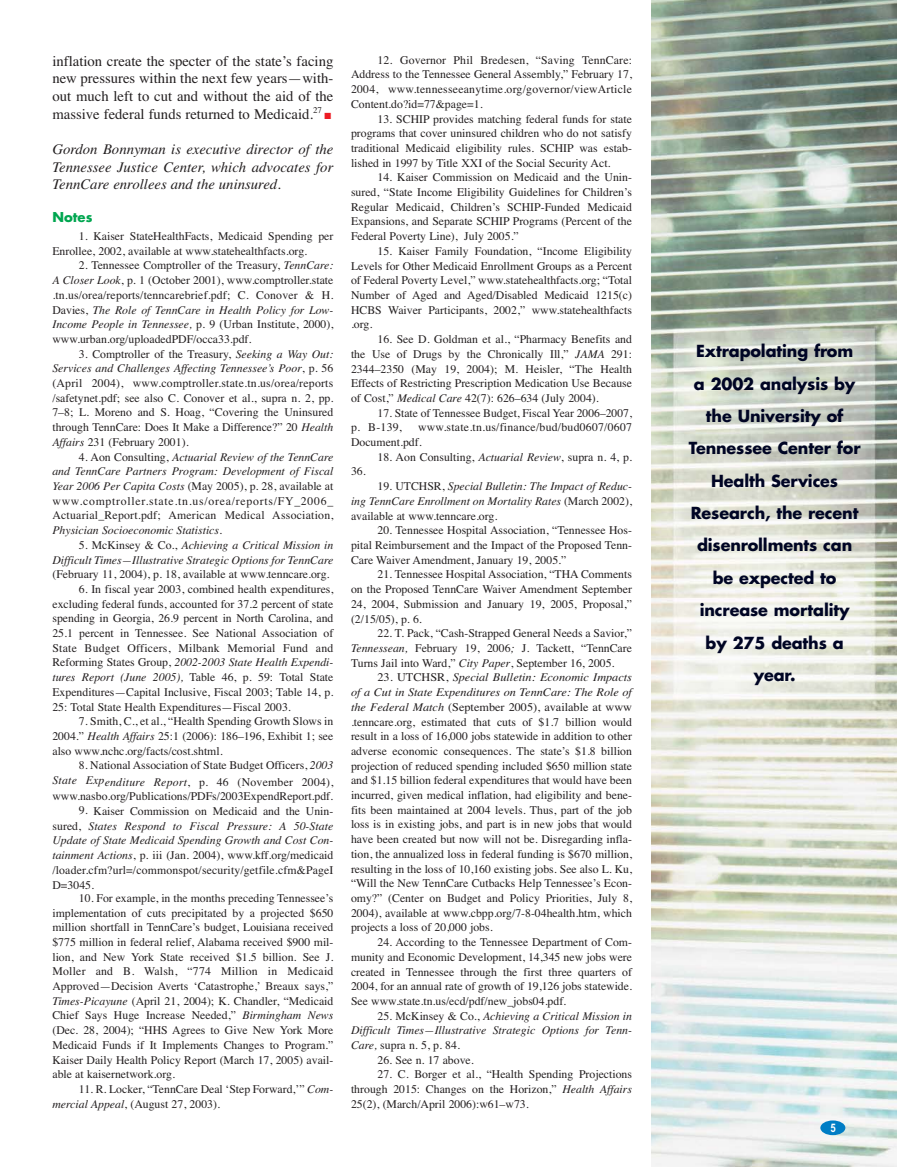
<style>
.page{position:relative;width:897px;height:1167px;background:#fff}
.page>*{position:absolute;margin:0;border:0;box-sizing:border-box;transform-origin:0 0}
.t1{font:700 16.2px/32.4px "Futura";letter-spacing:-.005em;color:#000524;text-align:center}
.t2{font:14.7px/17.7px "Times";color:#231f20;text-align:justify}
.t3{font:italic 14.7px/17.7px "Times";color:#231f20;text-align:justify}
.t4{font:700 13.2px "Futura";color:#00a650}
.t5{font:11.7px/14.7px "Times";color:#231f20;text-align:justify}
.t6{font:11.7px/14.7px "Times";color:#231f20;text-align:justify;scale:1.04 1}
.t7{font:italic 11.7px/14.7px "Times";color:#231f20;text-align:justify}
.t8{font:11.7px/14.7px "Times";letter-spacing:.02em;color:#231f20}
.t9{font:700 11.7px "Arial Narrow";color:#fff}
.t10{font:8.85px "Zapf Dingbats ITC";color:#ed1c24}
.s1{font-style:italic}
.s2{font-style:normal}
</style>
<div class="page">
<img style="left:651px;top:0;width:245px;height:1166px">
<div style="left:820px;top:1120px;width:25px;height:15px;background:#007dc5;border-radius:50%"></div>
<p class="t2" style="left:52px;top:53px;width:282px">inflation create the specter of the state’s facing new pressures within the next few years—with&shy;out much left to cut and without the aid of the massive federal funds returned to Medicaid.<sup>27</sup></p>
<p class="t10" style="left:324px;top:112px;width:8px">■</p>
<p class="t3" style="left:52px;top:141px;width:282px">Gordon Bonnyman is executive director of the Tennessee Justice Center, which advocates for TennCare enrollees and the uninsured.</p>
<p class="t4" style="left:52px;top:211px;width:42px">Notes</p>
<p class="t5" style="left:52px;top:230px;width:282px;text-indent:26px">1. Kaiser StateHealthFacts, Medicaid Spending per<br>Enrollee, 2002, available at www.statehealthfacts.org.</p>
<p class="t5" style="left:52px;top:259px;width:282px;text-indent:26px">2. Tennessee Comptroller of the Treasury, <span class="s1">TennCare:<br>A Closer Look</span>, p. 1 (October 2001), www.comptroller.state .tn.us/orea/reports/tenncarebrief.pdf; C. Conover &amp; H.<br>Davies, <span class="s1">The Role of TennCare in Health Policy for Low-Income People in Tennessee,</span> p. 9 (Urban Institute, 2000), www.urban.org/uploadedPDF/occa33.pdf.</p>
<p class="t5" style="left:52px;top:347px;width:282px;text-indent:26px">3. Comptroller of the Treasury, <span class="s1">Seeking a Way Out:<br>Services and Challenges Affecting Tennessee’s Poor</span>, p. 56 (April 2004), www.comptroller.state.tn.us/orea/reports /safetynet.pdf; see also C. Conover et al., supra n. 2, pp.<br>7–8; L. Moreno and S. Hoag, “Covering the Uninsured through TennCare: Does It Make a Difference?” 20 <span class="s1">Health Affairs</span> 231 (February 2001).</p>
<p class="t5" style="left:52px;top:450px;width:282px;text-indent:26px">4. Aon Consulting, <span class="s1">Actuarial Review of the TennCare and TennCare Partners Program: Development of Fiscal Year 2006 Per Capita Costs</span> (May 2005), p. 28, available at www.comptroller.state.tn.us/orea/reports/FY_2006_ Actuarial_Report.pdf; American Medical Association, <span class="s1">Physician Socioeconomic Statistics</span>.</p>
<p class="t7" style="left:52px;top:538px;width:282px;text-align:right"><span class="s2">5. McKinsey &amp; Co.,</span> Achieving a Critical Mission in<br>Difficult Times—Illustrative Strategic Options for TennCare</p>
<p class="t5" style="left:52px;top:568px;width:278px">(February 11, 2004), p. 18, available at www.tenncare.org.</p>
<p class="t5" style="left:52px;top:582px;width:282px;text-indent:26px">6. In fiscal year 2003, combined health expenditures, excluding federal funds, accounted for 37.2 percent of state spending in Georgia, 26.9 percent in North Carolina, and 25.1 percent in Tennessee. See National Association of State Budget Officers, Milbank Memorial Fund and Reforming States Group, <span class="s1">2002-2003 State Health Expendi&shy;tures Report (June 2005),</span> Table 46, p. 59: Total State Expenditures—Capital Inclusive, Fiscal 2003; Table 14, p.<br>25: Total State Health Expenditures—Fiscal 2003.</p>
<p class="t5" style="left:52px;top:715px;width:282px;text-indent:26px">7. Smith, C., et al., “Health Spending Growth Slows in 2004.” <span class="s1">Health Affairs</span> 25:1 (2006): 186–196, Exhibit 1; see also www.nchc.org/facts/cost.shtml.</p>
<p class="t5" style="left:52px;top:758px;width:282px;line-height:16.2px;text-align:right">8. National Association of State Budget Officers, <span class="s1">2003<br>State Expenditure Report</span>, p. 46 (November 2004),</p>
<p class="t5" style="left:52px;top:790px;width:282px">www.nasbo.org/Publications/PDFs/2003ExpendReport.pdf.</p>
<p class="t5" style="left:52px;top:804px;width:282px;text-indent:26px">9. Kaiser Commission on Medicaid and the Unin&shy;sured, <span class="s1">States Respond to Fiscal Pressure: A 50-State Update of State Medicaid Spending Growth and Cost Con&shy;tainment Actions</span>, p. iii (Jan. 2004), www.kff.org/medicaid /loader.cfm?url=/commonspot/security/getfile.cfm&amp;PageI D=3045.</p>
<p class="t5" style="left:52px;top:891px;width:282px;text-indent:26px">10. For example, in the months preceding Tennessee’s implementation of cuts precipitated by a projected $650 million shortfall in TennCare’s budget, Louisiana received $775 million in federal relief, Alabama received $900 mil&shy;lion, and New York State received $1.5 billion. See J.<br>Moller and B. Walsh, “774 Million in Medicaid Approved—Decision Averts ‘Catastrophe,’ Breaux says,” <span class="s1">Times-Picayune</span> (April 21, 2004); K. Chandler, “Medicaid Chief Says Huge Increase Needed,” <span class="s1">Birmingham News </span>(Dec. 28, 2004); “HHS Agrees to Give New York More Medicaid Funds if It Implements Changes to Program.” Kaiser Daily Health Policy Report (March 17, 2005) avail&shy;able at kaisernetwork.org.</p>
<p class="t5" style="left:52px;top:1082px;width:282px;text-indent:26px">11. R. Locker, “TennCare Deal ‘Step Forward,’” <span class="s1">Com&shy;mercial Appeal</span>, (August 27, 2003).</p>
<p class="t5" style="left:351px;top:53px;width:282px;text-indent:26px">12. Governor Phil Bredesen, “Saving TennCare:<br>Address to the Tennessee General Assembly,” February 17, 2004, www.tennesseeanytime.org/governor/viewArticle Content.do?id=77&amp;page=1.</p>
<p class="t5" style="left:351px;top:112px;width:282px;text-indent:26px">13. SCHIP provides matching federal funds for state programs that cover uninsured children who do not satisfy traditional Medicaid eligibility rules. SCHIP was estab&shy;lished in 1997 by Title XXI of the Social Security Act.</p>
<p class="t5" style="left:351px;top:171px;width:282px;text-indent:26px">14. Kaiser Commission on Medicaid and the Unin&shy;sured, “State Income Eligibility Guidelines for Children’s Regular Medicaid, Children’s SCHIP-Funded Medicaid Expansions, and Separate SCHIP Programs (Percent of the Federal Poverty Line), July 2005.”</p>
<p class="t5" style="left:351px;top:245px;width:282px;text-indent:26px">15. Kaiser Family Foundation, “Income Eligibility Levels for Other Medicaid Enrollment Groups as a Percent of Federal Poverty Level,” www.statehealthfacts.org; “Total Number of Aged and Aged/Disabled Medicaid 1215(c)<br>HCBS Waiver Participants, 2002,” www.statehealthfacts .org.</p>
<p class="t5" style="left:351px;top:333px;width:282px;text-indent:26px">16. See D. Goldman et al., “Pharmacy Benefits and the Use of Drugs by the Chronically Ill,” <span class="s1">JAMA</span> 291:<br>2344–2350 (May 19, 2004); M. Heisler, “The Health Effects of Restricting Prescription Medication Use Because of Cost,” <span class="s1">Medical Care</span> 42(7): 626–634 (July 2004).</p>
<p class="t5" style="left:351px;top:406px;width:282px;text-indent:26px">17. State of Tennessee Budget, Fiscal Year 2006–2007, p. B-139,</p>
<p class="t8" style="left:351px;top:421px;width:282px;text-indent:67px">www.state.tn.us/finance/bud/bud0607/0607<br>Document.pdf.</p>
<p class="t5" style="left:377px;top:450px;width:256px">18. Aon Consulting, <span class="s1">Actuarial Review</span>, supra n. 4, p.</p>
<p class="t5" style="left:351px;top:465px;width:16px">36.</p>
<p class="t7" style="left:351px;top:480px;width:282px;text-indent:26px"><span class="s2">19. UTCHSR,</span> Special Bulletin: The Impact of Reduc&shy;ing TennCare Enrollment on Mortality Rates <span class="s2">(March 2002), available at www.tenncare.org.</span></p>
<p class="t5" style="left:351px;top:524px;width:282px;text-indent:26px">20. Tennessee Hospital Association, “Tennessee Hos&shy;pital Reimbursement and the Impact of the Proposed Tenn-Care Waiver Amendment, January 19, 2005.”</p>
<p class="t5" style="left:351px;top:568px;width:282px;text-indent:26px">21. Tennessee Hospital Association, “THA Comments on the Proposed TennCare Waiver Amendment September 24, 2004, Submission and January 19, 2005, Proposal,” (2/15/05), p. 6.</p>
<p class="t5" style="left:351px;top:627px;width:282px;text-indent:26px">22. T. Pack, “Cash-Strapped General Needs a Savior,” <span class="s1">Tennessean,</span> February 19, 2006<span class="s1">;</span> J. Tackett, “TennCare Turns Jail into Ward,” <span class="s1">City Paper</span>, September 16, 2005.</p>
<p class="t6" style="left:351px;top:671px;width:272px;text-indent:26px">23. UTCHSR, <span class="s1">Special Bulletin: Economic Impacts of a Cut in State Expenditures on TennCare: The Role of the Federal Match</span> (September 2005), available at www .tenncare.org, estimated that cuts of $1.7 billion would result in a loss of 16,000 jobs statewide in addition to other adverse economic consequences. The state’s $1.8 billion projection of reduced spending included $650 million state and $1.15 billion federal expenditures that would have been incurred, given medical inflation, had eligibility and bene&shy;fits been maintained at 2004 levels. Thus, part of the job loss is in existing jobs, and part is in new jobs that would have been created but now will not be. Disregarding infla&shy;tion, the annualized loss in federal funding is $670 million, resulting in the loss of 10,160 existing jobs. See also L. Ku, “Will the New TennCare Cutbacks Help Tennessee’s Econ&shy;omy?” (Center on Budget and Policy Priorities, July 8, 2004), available at www.cbpp.org/7-8-04health.htm, which projects a loss of 20,000 jobs.</p>
<p class="t5" style="left:351px;top:935px;width:282px;text-indent:26px">24. According to the Tennessee Department of Com&shy;munity and Economic Development, 14,345 new jobs were created in Tennessee through the first three quarters of 2004, for an annual rate of growth of 19,126 jobs statewide.<br>See www.state.tn.us/ecd/pdf/new_jobs04.pdf.</p>
<p class="t7" style="left:351px;top:1009px;width:282px;text-indent:26px"><span class="s2">25. McKinsey &amp; Co.,</span> Achieving a Critical Mission in Difficult Times—Illustrative Strategic Options for Tenn-Care, <span class="s2">supra n. 5, p. 84.</span></p>
<p class="t5" style="left:377px;top:1053px;width:98px">26. See n. 17 above.</p>
<p class="t5" style="left:351px;top:1068px;width:282px;text-indent:26px">27. C. Borger et al., “Health Spending Projections through 2015: Changes on the Horizon,” <span class="s1">Health Affairs </span>25(2), (March/April 2006):w61–w73.</p>
<h1 class="t1" style="left:688px;top:336px;width:173px">Extrapolating from a 2002 analysis by the University of<br>Tennessee Center for<br>Health Services<br>Research, the recent disenrollments can be expected to increase mortality by 275 deaths a year.</h1>
<p class="t9" style="left:830px;top:1123px;width:7px">5</p>
</div>
